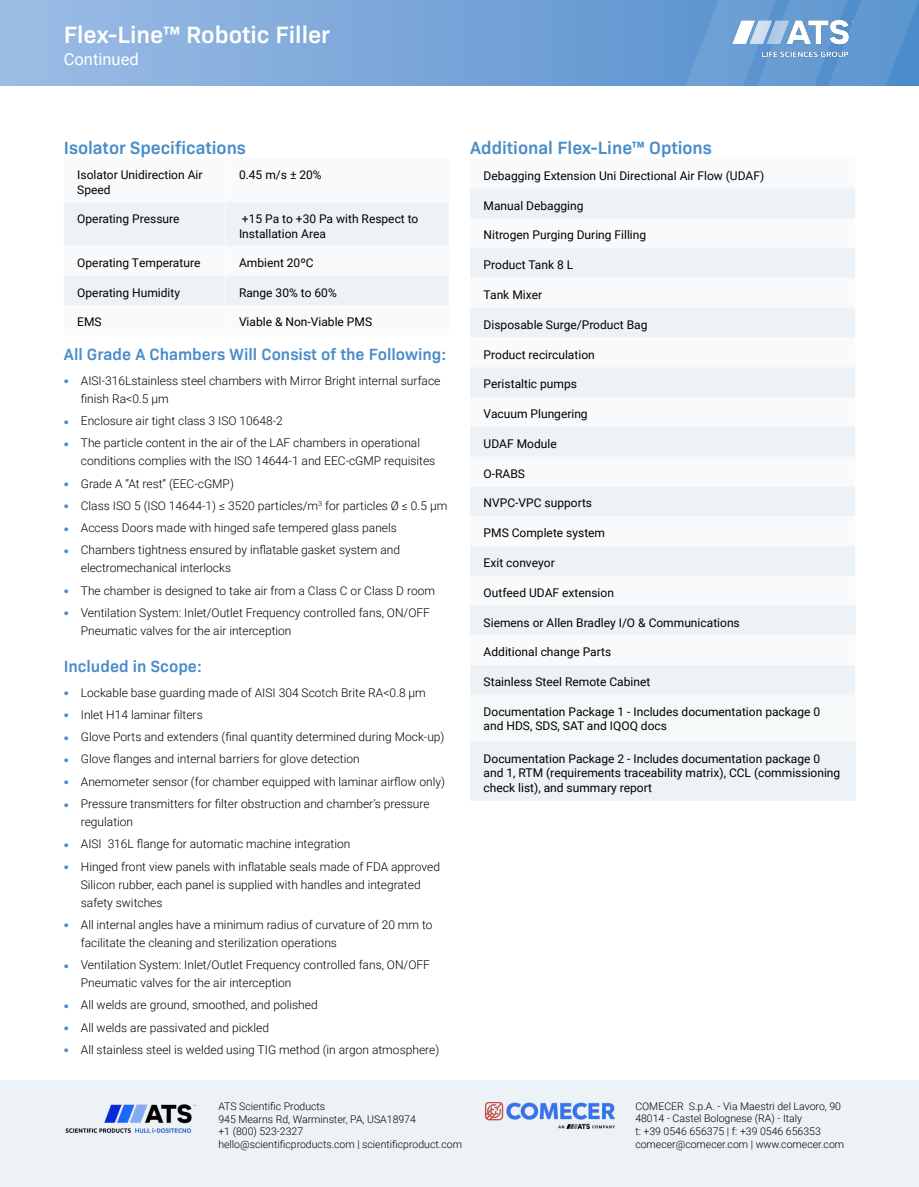
<style>
.page{position:relative;width:919px;height:1187px;background:#fff}
.page>*{position:absolute;margin:0;border:0;box-sizing:border-box;transform-origin:0 0}
.t1{font:600 24px "Bio Sans";color:#fff}
.t2{font:600 18px "Bio Sans";color:#498bca}
.t3{font:600 16.5px "Bio Sans";color:#498bca}
.t4{font:16.5px "Roboto";color:#fff}
.t5{font:300 12px/18px "Roboto";color:#000}
.t6{font:12px/14.4px "Roboto";color:#000}
.t7{font:300 10.5px/12.6px "Roboto";color:#000}
.s1{font-family:"Myriad Pro";font-weight:400;font-size:18px;color:#498bca}
</style>
<div class="page">
<svg style="left:0;top:0;width:685px;height:85px;background:#7faada"></svg>
<img style="left:685px;top:0;width:233px;height:85px">
<div style="left:0;top:1080px;width:918px;height:106px;background:#ecf2f6"></div>
<div style="left:470px;top:189px;width:385px;height:505px;background:#f3f6f9"></div>
<div style="left:470px;top:605px;width:385px;height:30px;background:#ecf2f6"></div>
<div style="left:470px;top:694px;width:385px;height:47px;background:#f6f9fa"></div>
<div style="left:470px;top:741px;width:385px;height:60px;background:#ecf2f6"></div>
<svg style="left:64px;top:202px;width:385px;height:103px"></svg>
<hr style="left:225px;top:275px;width:1px;height:30px;background:#fff">
<img style="left:730px;top:18px;width:125px;height:41px">
<img style="left:65px;top:1104px;width:131px;height:29px">
<img style="left:485px;top:1102px;width:129px;height:26px">
<h1 class="t1" style="left:64px;top:17px;width:268px">Flex-Line™ Robotic Filler</h1>
<h3 class="t4" style="left:64px;top:48px;width:76px">Continued</h3>
<h2 class="t2" style="left:64px;top:134px;width:184px">Isolator Specifications</h2>
<p class="t6" style="left:77px;top:167px;width:127px">Isolator Unidirection Air<br>Speed</p>
<p class="t6" style="left:239px;top:167px;width:84px">0.45 m/s ± 20%</p>
<p class="t6" style="left:77px;top:211px;width:104px">Operating Pressure</p>
<p class="t6" style="left:239px;top:211px;width:181px">+15 Pa to +30 Pa with Respect to<br>Installation Area</p>
<p class="t6" style="left:77px;top:255px;width:125px">Operating Temperature</p>
<p class="t6" style="left:239px;top:255px;width:76px">Ambient 20ºC</p>
<p class="t6" style="left:77px;top:285px;width:104px">Operating Humidity</p>
<p class="t6" style="left:239px;top:285px;width:99px">Range 30% to 60%</p>
<p class="t6" style="left:77px;top:314px;width:26px">EMS</p>
<p class="t6" style="left:239px;top:314px;width:135px">Viable &amp; Non-Viable PMS</p>
<h3 class="t3" style="left:64px;top:342px;width:384px">All Grade A Chambers Will Consist of the Following:</h3>
<p class="t5" style="left:81px;top:371px;width:361px;text-indent:-17px"><span class="s1">•</span> AISI-316Lstainless steel chambers with Mirror Bright internal surface finish Ra&lt;0.5 µm</p>
<p class="t5" style="left:64px;top:411px;width:220px"><span class="s1">•</span> Enclosure air tight class 3 ISO 10648-2</p>
<p class="t5" style="left:81px;top:433px;width:356px;text-indent:-17px"><span class="s1">•</span> The particle content in the air of the LAF chambers in operational conditions complies with the ISO 14644-1 and EEC-cGMP requisites</p>
<p class="t5" style="left:64px;top:474px;width:172px"><span class="s1">•</span> Grade A “At rest” (EEC-cGMP)</p>
<p class="t5" style="left:64px;top:496px;width:385px"><span class="s1">•</span> Class ISO 5 (ISO 14644-1) ≤ 3520 particles/m<sup>3</sup> for particles Ø ≤ 0.5 µm</p>
<p class="t5" style="left:64px;top:518px;width:334px"><span class="s1">•</span> Access Doors made with hinged safe tempered glass panels</p>
<p class="t5" style="left:81px;top:540px;width:321px;text-indent:-17px"><span class="s1">•</span> Chambers tightness ensured by inflatable gasket system and electromechanical interlocks</p>
<p class="t5" style="left:64px;top:581px;width:373px"><span class="s1">•</span> The chamber is designed to take air from a Class C or Class D room</p>
<p class="t5" style="left:81px;top:603px;width:350px;text-indent:-17px"><span class="s1">•</span> Ventilation System: Inlet/Outlet Frequency controlled fans, ON/OFF<br>Pneumatic valves for the air interception</p>
<h3 class="t3" style="left:64px;top:653px;width:139px">Included in Scope:</h3>
<p class="t5" style="left:64px;top:683px;width:363px"><span class="s1">•</span> Lockable base guarding made of AISI 304 Scotch Brite RA&lt;0.8 µm</p>
<p class="t5" style="left:64px;top:705px;width:140px"><span class="s1">•</span> Inlet H14 laminar filters</p>
<p class="t5" style="left:64px;top:727px;width:382px"><span class="s1">•</span> Glove Ports and extenders (final quantity determined during Mock-up)</p>
<p class="t5" style="left:64px;top:749px;width:297px"><span class="s1">•</span> Glove flanges and internal barriers for glove detection</p>
<p class="t5" style="left:64px;top:772px;width:382px"><span class="s1">•</span> Anemometer sensor (for chamber equipped with laminar airflow only)</p>
<p class="t5" style="left:81px;top:794px;width:350px;text-indent:-17px"><span class="s1">•</span> Pressure transmitters for filter obstruction and chamber’s pressure regulation</p>
<p class="t5" style="left:64px;top:834px;width:288px"><span class="s1">•</span> AISI 316L flange for automatic machine integration</p>
<p class="t5" style="left:81px;top:856px;width:361px;text-indent:-17px"><span class="s1">•</span> Hinged front view panels with inflatable seals made of FDA approved<br>Silicon rubber, each panel is supplied with handles and integrated safety switches</p>
<p class="t5" style="left:81px;top:915px;width:353px;text-indent:-17px"><span class="s1">•</span> All internal angles have a minimum radius of curvature of 20 mm to facilitate the cleaning and sterilization operations</p>
<p class="t5" style="left:81px;top:955px;width:350px;text-indent:-17px"><span class="s1">•</span> Ventilation System: Inlet/Outlet Frequency controlled fans, ON/OFF<br>Pneumatic valves for the air interception</p>
<p class="t5" style="left:64px;top:995px;width:255px"><span class="s1">•</span> All welds are ground, smoothed, and polished</p>
<p class="t5" style="left:64px;top:1017px;width:207px"><span class="s1">•</span> All welds are passivated and pickled</p>
<p class="t5" style="left:64px;top:1040px;width:377px"><span class="s1">•</span> All stainless steel is welded using TIG method (in argon atmosphere)</p>
<h2 class="t2" style="left:470px;top:134px;width:243px">Additional Flex-Line™ Options</h2>
<p class="t6" style="left:483px;top:168px;width:282px">Debagging Extension Uni Directional Air Flow (UDAF)</p>
<p class="t6" style="left:483px;top:198px;width:101px">Manual Debagging</p>
<p class="t6" style="left:483px;top:227px;width:164px">Nitrogen Purging During Filling</p>
<p class="t6" style="left:483px;top:257px;width:91px">Product Tank 8 L</p>
<p class="t6" style="left:483px;top:287px;width:60px">Tank Mixer</p>
<p class="t6" style="left:483px;top:317px;width:165px">Disposable Surge/Product Bag</p>
<p class="t6" style="left:483px;top:346px;width:113px">Product recirculation</p>
<p class="t6" style="left:483px;top:376px;width:95px">Peristaltic pumps</p>
<p class="t6" style="left:483px;top:406px;width:106px">Vacuum Plungering</p>
<p class="t6" style="left:483px;top:436px;width:75px">UDAF Module</p>
<p class="t6" style="left:483px;top:466px;width:43px">O-RABS</p>
<p class="t6" style="left:483px;top:495px;width:110px">NVPC-VPC supports</p>
<p class="t6" style="left:483px;top:525px;width:123px">PMS Complete system</p>
<p class="t6" style="left:483px;top:555px;width:73px">Exit conveyor</p>
<p class="t6" style="left:483px;top:585px;width:132px">Outfeed UDAF extension</p>
<p class="t6" style="left:483px;top:614px;width:258px">Siemens or Allen Bradley I/O &amp; Communications</p>
<p class="t6" style="left:483px;top:644px;width:129px">Additional change Parts</p>
<p class="t6" style="left:483px;top:674px;width:168px">Stainless Steel Remote Cabinet</p>
<p class="t6" style="left:483px;top:704px;width:338px">Documentation Package 1 - Includes documentation package 0 and HDS, SDS, SAT and IQOQ docs</p>
<p class="t6" style="left:483px;top:750px;width:358px">Documentation Package 2 - Includes documentation package 0 and 1, RTM (requirements traceability matrix), CCL (commissioning check list), and summary report</p>
<p class="t7" style="left:218px;top:1099px;width:245px">ATS Scientific Products<br>945 Mearns Rd, Warminster, PA, USA18974<br>+1 (800) 523-2327<br>hello@scientificproducts.com | scientificproduct.com</p>
<p class="t7" style="left:635px;top:1099px;width:210px">COMECER S.p.A. - Via Maestri del Lavoro, 90<br>48014 - Castel Bolognese (RA) - Italy<br>t: +39 0546 656375 | f: +39 0546 656353 comecer@comecer.com | www.comecer.com</p>
</div>
